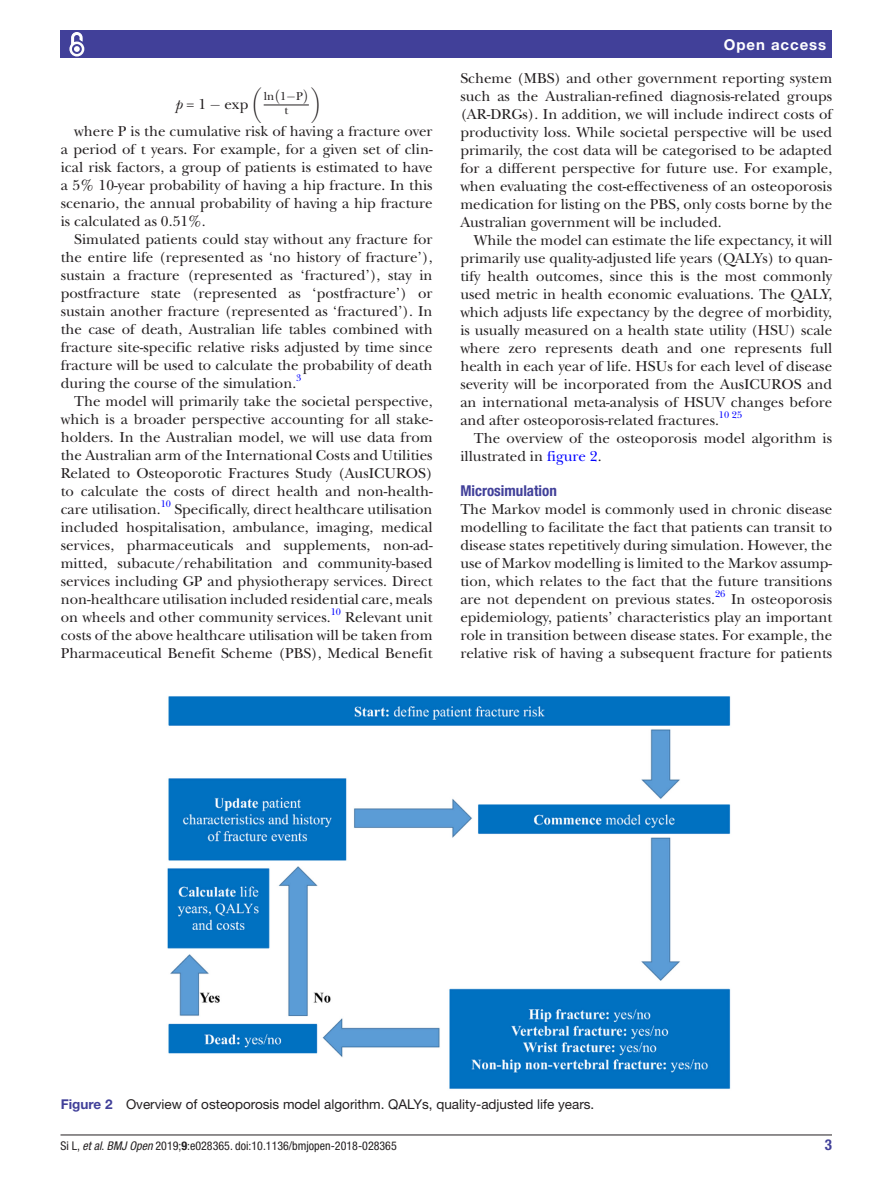
<style>
.page{position:relative;width:893px;height:1191px;background:#fff}
.page>*{position:absolute;margin:0;border:0;box-sizing:border-box;transform-origin:0 0}
.t1{font:15px/18px "New Baskerville";color:#231f20;text-align:justify}
.t2{font:700 condensed 15px "Helvetica Neue LT Std";color:#414099}
.t3{font:700 15px "Helvetica Neue LT Std";letter-spacing:.065em;color:#fff}
.t4{font:15px "New Baskerville";color:#231f20}
.t5{font:15px "CMEX10";color:#231f20}
.t6{font:13.5px "Helvetica Neue LT Std";color:#231f20}
.t7{font:condensed 12px "Helvetica Neue LT Std";color:#231f20}
.t8{font:12px "New Baskerville";color:#231f20}
.t9{font:12px "CMEX8";color:#231f20}
.t10{font:9.9px "New Baskerville";color:#00f}
.s1{font-style:italic}
.s2{font-family:"CMSY10"}
.s3{font-family:"CMSY8"}
.s4{color:#00f}
.s5{font-weight:700;color:#414099}
.s6{font-weight:700}
</style>
<div class="page">
<hr style="left:61px;top:1134px;width:771px;height:1px;background:#231f20">
<div style="left:61px;top:31px;width:771px;height:27px;background:#414099"></div>
<svg style="left:69px;top:32px;width:16px;height:25px"></svg>
<hr style="left:264px;top:105px;width:45px;height:1px;background:#231f20">
<img style="left:167px;top:696px;width:564px;height:393px">
<p class="t5" style="left:311px;top:74px;width:12px">)</p>
<p class="t1" style="left:61px;top:122px;width:373px;text-indent:14px">where P is the cumulative risk of having a fracture over a period of t years. For example, for a given set of clin&shy;ical risk factors, a group of patients is estimated to have a 5% 10-year probability of having a hip fracture. In this scenario, the annual probability of having a hip fracture is calculated as 0.51%.</p>
<p class="t1" style="left:61px;top:230px;width:373px;text-indent:14px">Simulated patients could stay without any fracture for the entire life (represented as ‘no history of fracture’), sustain a fracture (represented as ‘fractured’), stay in postfracture state (represented as ‘postfracture’) or sustain another fracture (represented as ‘fractured’). In the case of death, Australian life tables combined with fracture site-specific relative risks adjusted by time since fracture will be used to calculate the probability of death during the course of the simulation.</p>
<p class="t4" style="left:175px;top:95px;width:75px"><span class="s1">p</span>=1<span class="s2">−</span>exp</p>
<p class="t5" style="left:251px;top:74px;width:12px">(</p>
<p class="t8" style="left:264px;top:89px;width:12px">ln</p>
<p class="t9" style="left:274px;top:79px;width:7px">(</p>
<p class="t8" style="left:280px;top:89px;width:25px">1<span class="s3">−</span>P</p>
<p class="t9" style="left:303px;top:79px;width:7px">)</p>
<p class="t8" style="left:284px;top:103px;width:5px">t</p>
<p class="t10" style="left:296px;top:372px;width:7px">3</p>
<p class="t1" style="left:61px;top:392px;width:373px;text-indent:14px">The model will primarily take the societal perspective, which is a broader perspective accounting for all stake&shy;holders. In the Australian model, we will use data from the Australian arm of the International Costs and Utilities Related to Osteoporotic Fractures Study (AusICUROS) to calculate the costs of direct health and non-health&shy;care utilisation.</p>
<p class="t10" style="left:161px;top:498px;width:12px">10</p>
<p class="t1" style="left:61px;top:500px;width:373px;text-indent:114px">Specifically, direct healthcare utilisation included hospitalisation, ambulance, imaging, medical services, pharmaceuticals and supplements, non-ad&shy;mitted, subacute/rehabilitation and community-based services including GP and physiotherapy services. Direct non-healthcare utilisation included residential care, meals on wheels and other community services.</p>
<p class="t10" style="left:331px;top:606px;width:12px">10</p>
<p class="t1" style="left:61px;top:608px;width:373px;text-indent:285px">Relevant unit costs of the above healthcare utilisation will be taken from Pharmaceutical Benefit Scheme (PBS), Medical Benefit</p>
<p class="t3" style="left:724px;top:35px;width:104px">Open access</p>
<p class="t1" style="left:460px;top:69px;width:373px">Scheme (MBS) and other government reporting system such as the Australian-refined diagnosis-related groups (AR-DRGs). In addition, we will include indirect costs of productivity loss. While societal perspective will be used primarily, the cost data will be categorised to be adapted for a different perspective for future use. For example, when evaluating the cost-effectiveness of an osteoporosis medication for listing on the PBS, only costs borne by the Australian government will be included.</p>
<p class="t1" style="left:460px;top:231px;width:373px;text-indent:14px">While the model can estimate the life expectancy, it will primarily use quality-adjusted life years (QALYs) to quan&shy;tify health outcomes, since this is the most commonly used metric in health economic evaluations. The QALY, which adjusts life expectancy by the degree of morbidity, is usually measured on a health state utility (HSU) scale where zero represents death and one represents full health in each year of life. HSUs for each level of disease severity will be incorporated from the AusICUROS and an international meta-analysis of HSUV changes before and after osteoporosis-related fractures.</p>
<p class="t10" style="left:719px;top:409px;width:25px">10 25</p>
<p class="t1" style="left:460px;top:429px;width:373px;text-indent:14px">The overview of the osteoporosis model algorithm is illustrated in <span class="s4">figure 2</span>.</p>
<p class="t2" style="left:460px;top:481px;width:98px">Microsimulation</p>
<p class="t1" style="left:460px;top:500px;width:373px">The Markov model is commonly used in chronic disease modelling to facilitate the fact that patients can transit to disease states repetitively during simulation. However, the use of Markov modelling is limited to the Markov assump&shy;tion, which relates to the fact that the future transitions are not dependent on previous states.</p>
<p class="t10" style="left:715px;top:588px;width:12px">26</p>
<p class="t1" style="left:460px;top:590px;width:373px;text-indent:271px">In osteoporosis epidemiology, patients’ characteristics play an important role in transition between disease states. For example, the relative risk of having a subsequent fracture for patients</p>
<p class="t6" style="left:61px;top:1096px;width:535px"><span class="s5">Figure 2</span> Overview of osteoporosis model algorithm. QALYs, quality-adjusted life years.</p>
<p class="t7" style="left:61px;top:1138px;width:338px">Si L, <span class="s1">et al</span>. <span class="s1">BMJ Open</span> 2019;<span class="s6">9</span>:e028365. doi:10.1136/bmjopen-2018-028365</p>
<p class="t2" style="left:825px;top:1135px;width:9px">3</p>
</div>
